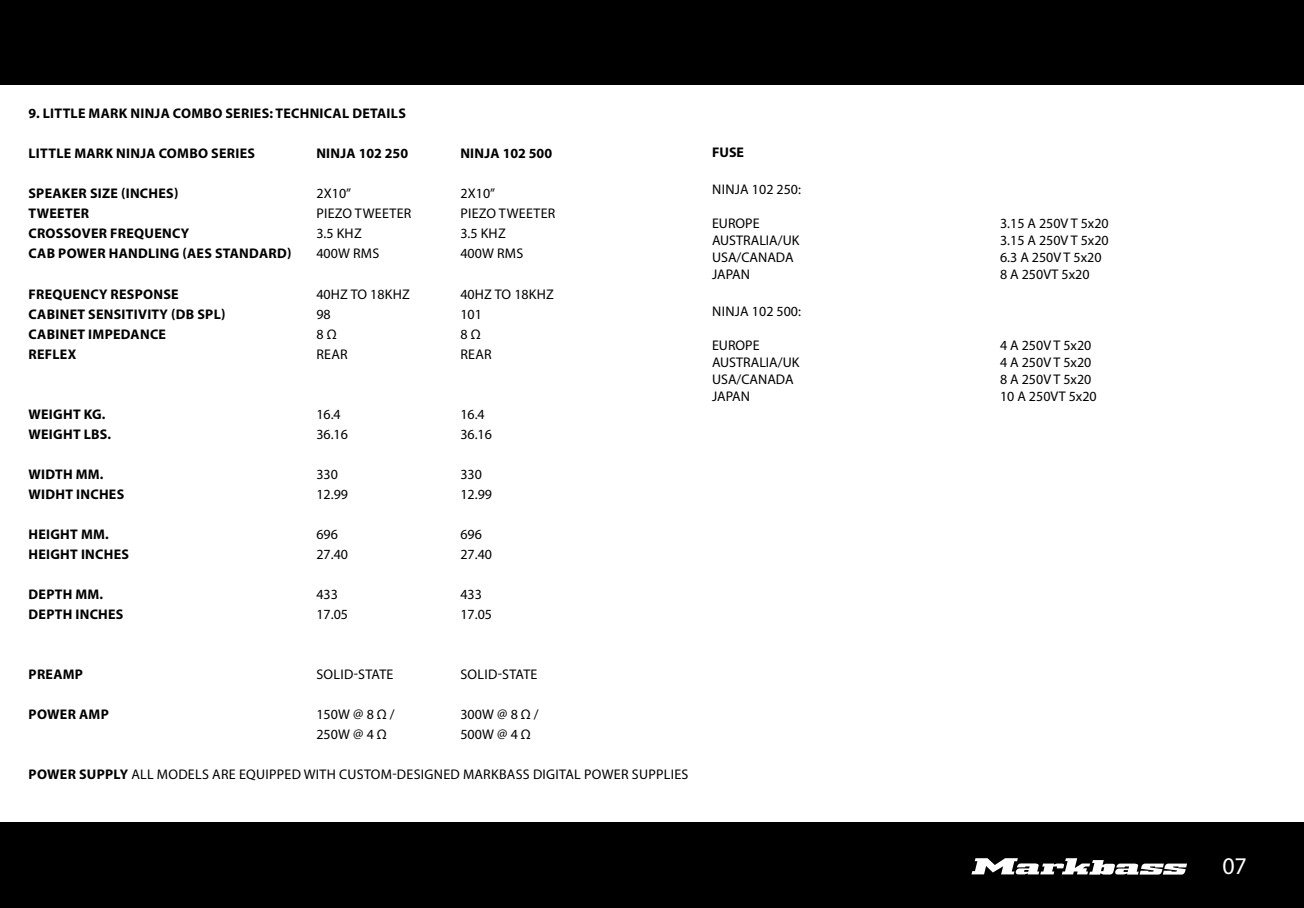
<style>
.page{position:relative;width:1304px;height:908px;background:#fff}
.page>*{position:absolute;margin:0;border:0;box-sizing:border-box;transform-origin:0 0}
.t1{font:24px "Myriad Pro";color:#fff}
.t2{font:14px "Myriad Pro";color:#000}
.t3{font:700 14px "Myriad Pro";letter-spacing:.02em;color:#000}
.t4{font:14px "Myriad Pro";letter-spacing:.02em;color:#000}
.s1{font-weight:700}
</style>
<div class="page">
<div style="left:0;top:0;width:1304px;height:85px;background:#000"></div>
<div style="left:0;top:822px;width:1304px;height:85px;background:#000"></div>
<svg style="left:971px;top:858px;width:216px;height:16px"></svg>
<p class="t3" style="left:28px;top:104px;width:379px">9. LITTLE MARK NINJA COMBO SERIES: TECHNICAL DETAILS</p>
<p class="t3" style="left:28px;top:144px;width:228px">LITTLE MARK NINJA COMBO SERIES</p>
<p class="t3" style="left:316px;top:144px;width:93px">NINJA 102 250</p>
<p class="t3" style="left:460px;top:144px;width:93px">NINJA 102 500</p>
<p class="t3" style="left:28px;top:184px;width:151px">SPEAKER SIZE (INCHES)</p>
<p class="t2" style="left:316px;top:185px;width:36px">2X10”</p>
<p class="t2" style="left:460px;top:185px;width:36px">2X10”</p>
<p class="t3" style="left:29px;top:204px;width:62px">TWEETER</p>
<p class="t4" style="left:316px;top:205px;width:96px">PIEZO TWEETER</p>
<p class="t4" style="left:460px;top:205px;width:96px">PIEZO TWEETER</p>
<p class="t3" style="left:29px;top:224px;width:162px">CROSSOVER FREQUENCY</p>
<p class="t2" style="left:316px;top:225px;width:47px">3.5 KHZ</p>
<p class="t2" style="left:460px;top:225px;width:47px">3.5 KHZ</p>
<p class="t3" style="left:29px;top:244px;width:264px">CAB POWER HANDLING (AES STANDARD)</p>
<p class="t2" style="left:316px;top:245px;width:65px">400W RMS</p>
<p class="t2" style="left:460px;top:245px;width:65px">400W RMS</p>
<p class="t3" style="left:29px;top:284px;width:152px">FREQUENCY RESPONSE</p>
<p class="t2" style="left:316px;top:285px;width:95px">40HZ TO 18KHZ</p>
<p class="t2" style="left:460px;top:285px;width:95px">40HZ TO 18KHZ</p>
<p class="t3" style="left:29px;top:304px;width:199px">CABINET SENSITIVITY (DB SPL)</p>
<p class="t2" style="left:316px;top:305px;width:16px">98</p>
<p class="t2" style="left:460px;top:305px;width:23px">101</p>
<p class="t3" style="left:29px;top:324px;width:139px">CABINET IMPEDANCE</p>
<p class="t2" style="left:316px;top:325px;width:22px">8 Ω</p>
<p class="t2" style="left:460px;top:325px;width:22px">8 Ω</p>
<p class="t3" style="left:29px;top:344px;width:49px">REFLEX</p>
<p class="t2" style="left:316px;top:345px;width:33px">REAR</p>
<p class="t2" style="left:460px;top:345px;width:33px">REAR</p>
<p class="t3" style="left:29px;top:404px;width:79px">WEIGHT KG.</p>
<p class="t2" style="left:316px;top:405px;width:26px">16.4</p>
<p class="t2" style="left:460px;top:405px;width:26px">16.4</p>
<p class="t3" style="left:29px;top:424px;width:84px">WEIGHT LBS.</p>
<p class="t2" style="left:316px;top:425px;width:33px">36.16</p>
<p class="t2" style="left:460px;top:425px;width:33px">36.16</p>
<p class="t3" style="left:29px;top:464px;width:77px">WIDTH MM.</p>
<p class="t2" style="left:316px;top:465px;width:23px">330</p>
<p class="t2" style="left:460px;top:465px;width:23px">330</p>
<p class="t3" style="left:29px;top:484px;width:97px">WIDHT INCHES</p>
<p class="t2" style="left:316px;top:485px;width:33px">12.99</p>
<p class="t2" style="left:460px;top:485px;width:33px">12.99</p>
<p class="t3" style="left:29px;top:524px;width:82px">HEIGHT MM.</p>
<p class="t2" style="left:316px;top:525px;width:23px">696</p>
<p class="t2" style="left:460px;top:525px;width:23px">696</p>
<p class="t3" style="left:29px;top:544px;width:102px">HEIGHT INCHES</p>
<p class="t2" style="left:316px;top:545px;width:33px">27.40</p>
<p class="t2" style="left:460px;top:545px;width:33px">27.40</p>
<p class="t3" style="left:29px;top:584px;width:76px">DEPTH MM.</p>
<p class="t2" style="left:316px;top:585px;width:23px">433</p>
<p class="t2" style="left:460px;top:585px;width:23px">433</p>
<p class="t3" style="left:29px;top:604px;width:96px">DEPTH INCHES</p>
<p class="t2" style="left:316px;top:605px;width:33px">17.05</p>
<p class="t2" style="left:460px;top:605px;width:33px">17.05</p>
<p class="t3" style="left:29px;top:664px;width:56px">PREAMP</p>
<p class="t4" style="left:316px;top:665px;width:79px">SOLID-STATE</p>
<p class="t4" style="left:460px;top:665px;width:79px">SOLID-STATE</p>
<p class="t3" style="left:29px;top:704px;width:82px">POWER AMP</p>
<p class="t2" style="left:316px;top:705px;width:80px">150W @ 8 Ω /</p>
<p class="t2" style="left:460px;top:705px;width:80px">300W @ 8 Ω /</p>
<p class="t2" style="left:316px;top:725px;width:72px">250W @ 4 Ω</p>
<p class="t2" style="left:460px;top:725px;width:72px">500W @ 4 Ω</p>
<p class="t4" style="left:29px;top:765px;width:661px"><span class="s1">POWER SUPPLY</span> ALL MODELS ARE EQUIPPED WITH CUSTOM-DESIGNED MARKBASS DIGITAL POWER SUPPLIES</p>
<p class="t3" style="left:712px;top:143px;width:33px">FUSE</p>
<p class="t2" style="left:712px;top:180px;width:90px">NINJA 102 250:</p>
<p class="t2" style="left:712px;top:214px;width:49px">EUROPE</p>
<p class="t2" style="left:1000px;top:214px;width:110px">3.15 A 250V T 5x20</p>
<p class="t2" style="left:712px;top:231px;width:89px">AUSTRALIA/UK</p>
<p class="t2" style="left:1000px;top:231px;width:110px">3.15 A 250V T 5x20</p>
<p class="t2" style="left:712px;top:248px;width:83px">USA/CANADA</p>
<p class="t2" style="left:1000px;top:248px;width:103px">6.3 A 250V T 5x20</p>
<p class="t2" style="left:712px;top:265px;width:39px">JAPAN</p>
<p class="t2" style="left:1000px;top:265px;width:91px">8 A 250VT 5x20</p>
<p class="t2" style="left:712px;top:302px;width:90px">NINJA 102 500:</p>
<p class="t2" style="left:712px;top:336px;width:49px">EUROPE</p>
<p class="t2" style="left:1000px;top:336px;width:93px">4 A 250V T 5x20</p>
<p class="t2" style="left:712px;top:353px;width:89px">AUSTRALIA/UK</p>
<p class="t2" style="left:1000px;top:353px;width:93px">4 A 250V T 5x20</p>
<p class="t2" style="left:712px;top:370px;width:83px">USA/CANADA</p>
<p class="t2" style="left:1000px;top:370px;width:93px">8 A 250V T 5x20</p>
<p class="t2" style="left:712px;top:387px;width:39px">JAPAN</p>
<p class="t2" style="left:1000px;top:387px;width:98px">10 A 250VT 5x20</p>
<h1 class="t1" style="left:1222px;top:850px;width:26px">07</h1>
</div>
